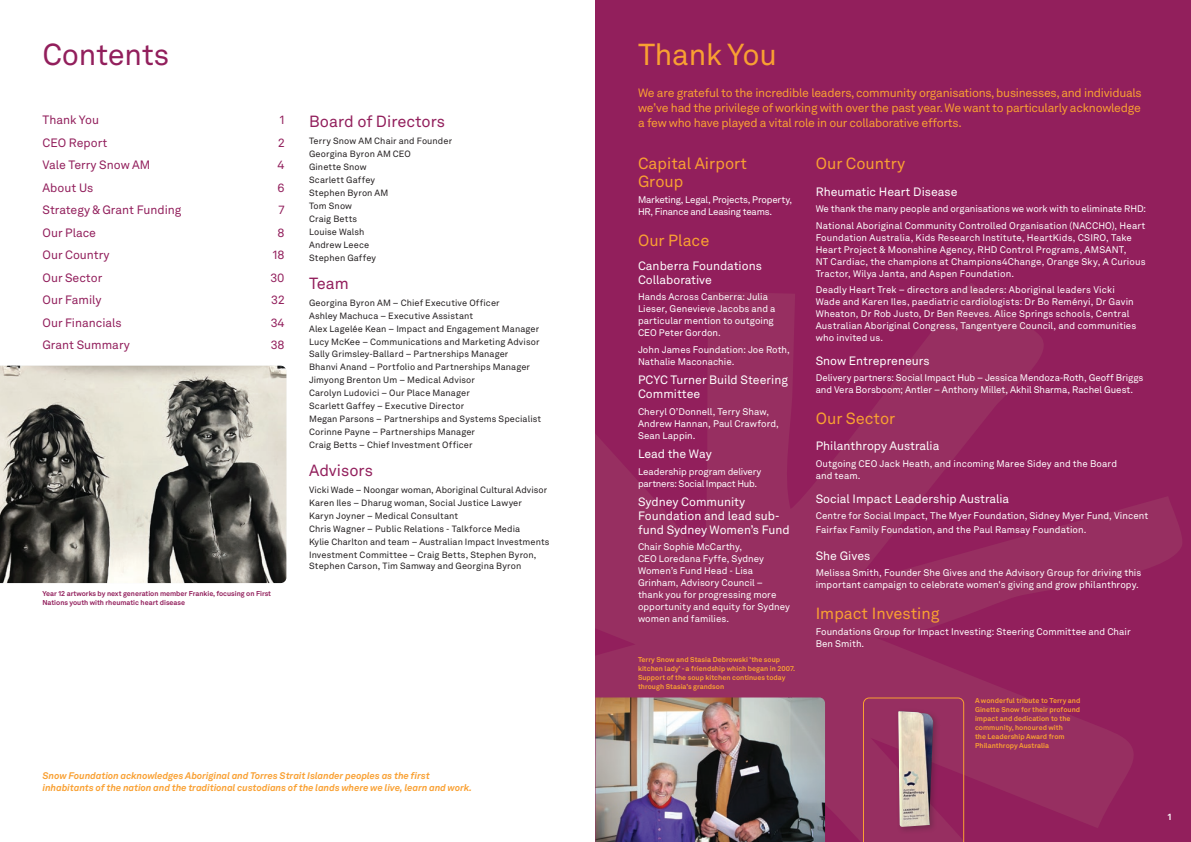
<style>
.page{position:relative;width:1191px;height:842px;background:#fff}
.page>*{position:absolute;margin:0;border:0;box-sizing:border-box;transform-origin:0 0}
.t1{font:30px "Akkurat LL";letter-spacing:-.01em;color:#921f5c}
.t2{font:30px "Akkurat LL";letter-spacing:-.01em;color:#f9a032}
.t3{font:16px/18px "Akkurat LL";color:#f9a032}
.t4{font:16px "Akkurat LL";color:#921f5c}
.t5{font:12px/14px "Akkurat LL";color:#fff}
.t6{font:12px/15px "Akkurat LL";letter-spacing:-.02em;color:#f9a032;text-align:justify}
.t7{font:12px "Akkurat LL";color:#921f5c}
.t8{font:9.5px/12px "Akkurat LL";letter-spacing:.005em;color:#fff}
.t9{font:italic 700 9.5px/12px "Akkurat LL";color:#f9a032}
.t10{font:9.5px/12px "Akkurat LL";letter-spacing:-.02em;color:#fff}
.t11{font:9px/12.9px "Akkurat LL";letter-spacing:.01em;color:#231f20}
.t12{font:700 9px "Akkurat LL";color:#fff}
.t13{font:700 7px/9px "Akkurat LL";letter-spacing:.005em;color:#f9a032}
.t14{font:700 7px/9px "Akkurat LL";color:#921f5c}
</style>
<div class="page">
<div style="left:595px;top:0;width:596px;height:842px;background:#921f5c"></div>
<svg style="left:595px;top:283px;width:587px;height:559px;fill:#95295f"></svg>
<img style="left:595px;top:697px;width:230px;height:145px">
<svg style="left:862px;top:697px;width:102px;height:145px"></svg>
<img style="left:0;top:366px;width:286px;height:217px">
<h1 class="t1" style="left:43px;top:32px;width:128px">Contents</h1>
<h1 class="t2" style="left:638px;top:32px;width:140px">Thank You</h1>
<p class="t7" style="left:43px;top:111px;width:58px">Thank You</p>
<p class="t7" style="left:280px;top:111px;width:6px">1</p>
<p class="t7" style="left:43px;top:134px;width:66px">CEO Report</p>
<p class="t7" style="left:278px;top:134px;width:8px">2</p>
<p class="t7" style="left:43px;top:156px;width:109px">Vale Terry Snow AM</p>
<p class="t7" style="left:278px;top:156px;width:9px">4</p>
<p class="t7" style="left:43px;top:179px;width:52px">About Us</p>
<p class="t7" style="left:277px;top:179px;width:9px">6</p>
<p class="t7" style="left:43px;top:201px;width:141px">Strategy &amp; Grant Funding</p>
<p class="t7" style="left:278px;top:201px;width:8px">7</p>
<p class="t7" style="left:43px;top:224px;width:55px">Our Place</p>
<p class="t7" style="left:277px;top:224px;width:9px">8</p>
<p class="t7" style="left:43px;top:246px;width:69px">Our Country</p>
<p class="t7" style="left:273px;top:246px;width:13px">18</p>
<p class="t7" style="left:43px;top:269px;width:61px">Our Sector</p>
<p class="t7" style="left:270px;top:269px;width:16px">30</p>
<p class="t7" style="left:43px;top:291px;width:61px">Our Family</p>
<p class="t7" style="left:271px;top:291px;width:15px">32</p>
<p class="t7" style="left:43px;top:314px;width:81px">Our Financials</p>
<p class="t7" style="left:271px;top:314px;width:15px">34</p>
<p class="t7" style="left:43px;top:336px;width:89px">Grant Summary</p>
<p class="t7" style="left:271px;top:336px;width:15px">38</p>
<p class="t14" style="left:43px;top:589px;width:230px">Year 12 artworks by next generation member Frankie, focusing on First<br>Nations youth with rheumatic heart disease</p>
<h2 class="t4" style="left:309px;top:110px;width:138px">Board of Directors</h2>
<p class="t11" style="left:309px;top:134px;width:145px">Terry Snow AM Chair and Founder<br>Georgina Byron AM CEO<br>Ginette Snow<br>Scarlett Gaffey<br>Stephen Byron AM<br>Tom Snow<br>Craig Betts<br>Louise Walsh<br>Andrew Leece<br>Stephen Gaffey</p>
<h2 class="t4" style="left:309px;top:271px;width:41px">Team</h2>
<p class="t11" style="left:309px;top:296px;width:234px">Georgina Byron AM – Chief Executive Officer<br>Ashley Machuca – Executive Assistant<br>Alex Lagelée Kean – Impact and Engagement Manager Lucy McKee – Communications and Marketing Advisor Sally Grimsley-Ballard – Partnerships Manager<br>Bhanvi Anand – Portfolio and Partnerships Manager Jimyong Brenton Um – Medical Advisor<br>Carolyn Ludovici – Our Place Manager<br>Scarlett Gaffey – Executive Director<br>Megan Parsons – Partnerships and Systems Specialist Corinne Payne – Partnerships Manager<br>Craig Betts – Chief Investment Officer</p>
<h2 class="t4" style="left:309px;top:458px;width:65px">Advisors</h2>
<p class="t11" style="left:309px;top:483px;width:242px">Vicki Wade – Noongar woman, Aboriginal Cultural Advisor Karen Iles – Dharug woman, Social Justice Lawyer<br>Karyn Joyner – Medical Consultant<br>Chris Wagner – Public Relations - Talkforce Media<br>Kylie Charlton and team – Australian Impact Investments Investment Committee – Craig Betts, Stephen Byron,</p>
<p class="t11" style="left:309px;top:559px;width:214px">Stephen Carson, Tim Samway and Georgina Byron</p>
<p class="t9" style="left:43px;top:769px;width:431px">Snow Foundation acknowledges Aboriginal and Torres Strait Islander peoples as the first inhabitants of the nation and the traditional custodians of the lands where we live, learn and work.</p>
<p class="t6" style="left:638px;top:85px;width:505px">We are grateful to the incredible leaders, community organisations, businesses, and individuals we’ve had the privilege of working with over the past year. We want to particularly acknowledge a few who have played a vital role in our collaborative efforts.</p>
<h2 class="t3" style="left:638px;top:154px;width:111px">Capital Airport<br>Group</h2>
<p class="t10" style="left:638px;top:194px;width:156px">Marketing, Legal, Projects, Property,<br>HR, Finance and Leasing teams.</p>
<h2 class="t3" style="left:638px;top:231px;width:73px">Our Place</h2>
<p class="t5" style="left:638px;top:258px;width:125px">Canberra Foundations<br>Collaborative</p>
<p class="t8" style="left:638px;top:291px;width:139px">Hands Across Canberra: Julia<br>Lieser, Genevieve Jacobs and a particular mention to outgoing<br>CEO Peter Gordon.</p>
<p class="t8" style="left:638px;top:343px;width:153px">John James Foundation: Joe Roth,<br>Nathalie Maconachie.</p>
<p class="t5" style="left:638px;top:373px;width:152px">PCYC Turner Build Steering<br>Committee</p>
<p class="t8" style="left:638px;top:405px;width:142px">Cheryl O’Donnell, Terry Shaw,<br>Andrew Hannan, Paul Crawford,<br>Sean Lappin.</p>
<p class="t5" style="left:638px;top:446px;width:75px">Lead the Way</p>
<p class="t10" style="left:638px;top:465px;width:125px">Leadership program delivery partners: Social Impact Hub.</p>
<p class="t5" style="left:638px;top:494px;width:153px">Sydney Community<br>Foundation and lead sub&shy;fund Sydney Women’s Fund</p>
<p class="t8" style="left:638px;top:541px;width:153px">Chair Sophie McCarthy,<br>CEO Loredana Fyffe, Sydney<br>Women’s Fund Head - Lisa<br>Grinham, Advisory Council – thank you for progressing more opportunity and equity for Sydney women and families.</p>
<p class="t13" style="left:638px;top:654px;width:159px">Terry Snow and Stasia Debrowski 'the soup kitchen lady' - a friendship which began in 2007.<br>Support of the soup kitchen continues today through Stasia's grandson</p>
<h2 class="t3" style="left:815px;top:154px;width:91px">Our Country</h2>
<p class="t5" style="left:815px;top:184px;width:143px">Rheumatic Heart Disease</p>
<p class="t8" style="left:815px;top:200px;width:332px;line-height:16.3px">We thank the many people and organisations we work with to eliminate RHD:<br>National Aboriginal Community Controlled Organisation (NACCHO), Heart</p>
<p class="t8" style="left:815px;top:231px;width:331px">Foundation Australia, Kids Research Institute, HeartKids, CSIRO, Take Heart Project &amp; Moonshine Agency, RHD Control Programs, AMSANT,<br>NT Cardiac, the champions at Champions4Change, Orange Sky, A Curious Tractor, Wilya Janta, and Aspen Foundation.</p>
<p class="t8" style="left:815px;top:283px;width:322px">Deadly Heart Trek – directors and leaders: Aboriginal leaders Vicki Wade and Karen Iles, paediatric cardiologists: Dr Bo Reményi, Dr Gavin Wheaton, Dr Rob Justo, Dr Ben Reeves. Alice Springs schools, Central Australian Aboriginal Congress, Tangentyere Council, and communities who invited us.</p>
<p class="t5" style="left:815px;top:353px;width:115px">Snow Entrepreneurs</p>
<p class="t8" style="left:815px;top:371px;width:329px">Delivery partners: Social Impact Hub – Jessica Mendoza-Roth, Geoff Briggs and Vera Borsboom; Antler – Anthony Millet, Akhil Sharma, Rachel Guest.</p>
<h2 class="t3" style="left:815px;top:408px;width:81px">Our Sector</h2>
<p class="t5" style="left:815px;top:439px;width:125px">Philanthropy Australia</p>
<p class="t8" style="left:815px;top:457px;width:303px">Outgoing CEO Jack Heath, and incoming Maree Sidey and the Board and team.</p>
<p class="t5" style="left:815px;top:491px;width:195px">Social Impact Leadership Australia</p>
<p class="t8" style="left:815px;top:508px;width:334px;line-height:14px">Centre for Social Impact, The Myer Foundation, Sidney Myer Fund, Vincent<br>Fairfax Family Foundation, and the Paul Ramsay Foundation.</p>
<p class="t5" style="left:815px;top:548px;width:56px">She Gives</p>
<p class="t8" style="left:815px;top:566px;width:327px">Melissa Smith, Founder She Gives and the Advisory Group for driving this important campaign to celebrate women's giving and grow philanthropy.</p>
<h2 class="t3" style="left:815px;top:603px;width:125px">Impact Investing</h2>
<p class="t8" style="left:815px;top:625px;width:316px">Foundations Group for Impact Investing: Steering Committee and Chair<br>Ben Smith.</p>
<p class="t13" style="left:975px;top:695px;width:107px">A wonderful tribute to Terry and<br>Ginette Snow for their profound impact and dedication to the community, honoured with<br>the Leadership Award from<br>Philanthropy Australia</p>
<p class="t12" style="left:1167px;top:810px;width:5px">1</p>
</div>
